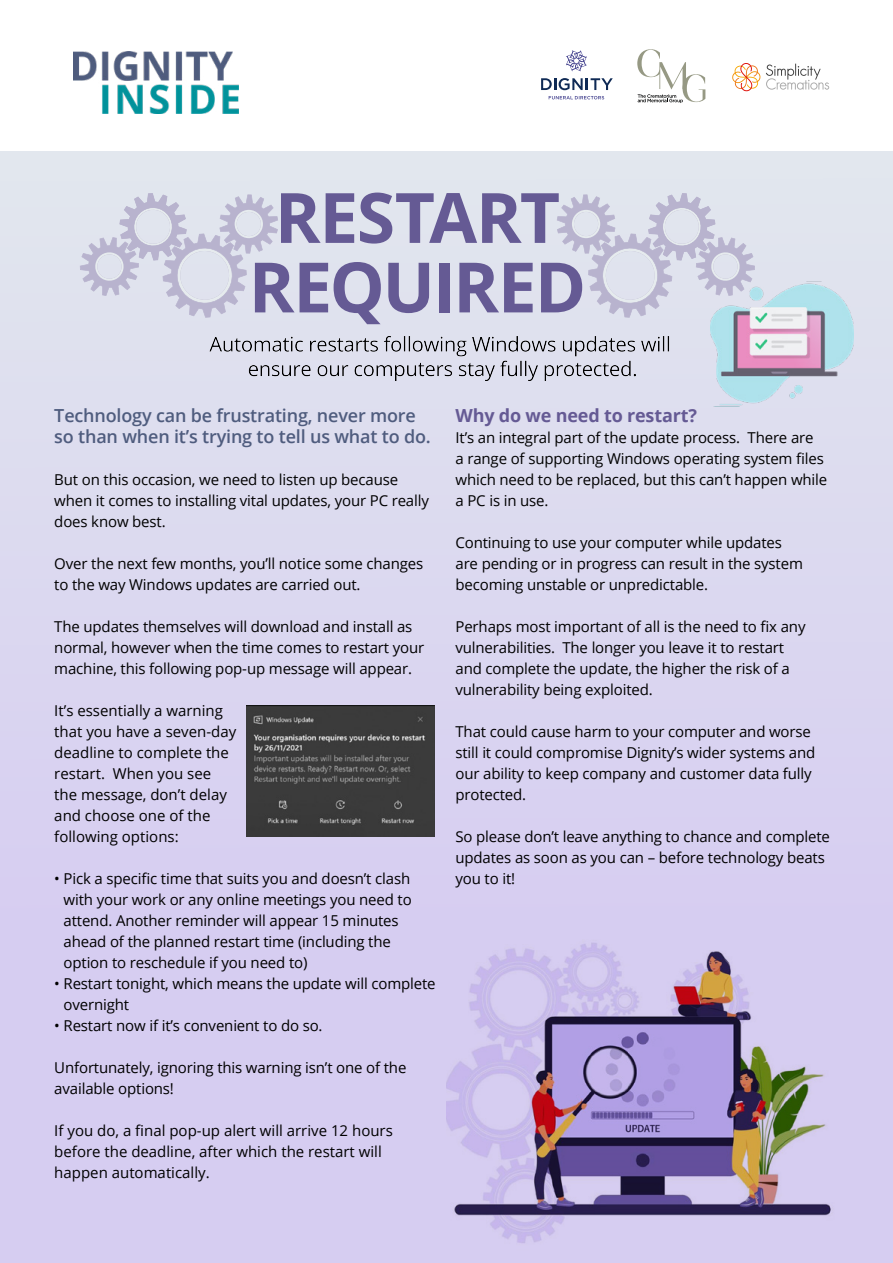
<style>
.page{position:relative;width:893px;height:1263px;background:#fff}
.page>*{position:absolute;margin:0;border:0;box-sizing:border-box;transform-origin:0 0}
.Dignity_Inside_Headl{font:700 69.45px/69.4px "Open Sans";letter-spacing:-.025em;color:#655a94;text-align:center}
.Dignity_Inside_Bold{font:600 18px/21px "Open Sans";letter-spacing:-.01em;color:#4f5c7e}
.Dignity_Inside_Body{font:700 18px "Open Sans";letter-spacing:-.01em;color:#655a94}
.Dignity_Inside_Body-2{font:15px/21px "Open Sans";letter-spacing:-.01em;color:#000}
</style>
<div class="page">
<svg style="left:566px;top:50px;width:21px;height:21px"></svg>
<svg style="left:541px;top:78px;width:72px;height:12px"></svg>
<svg style="left:549px;top:96px;width:55px;height:3px"></svg>
<svg style="left:637px;top:49px;width:68px;height:54px"></svg>
<svg style="left:766px;top:64px;width:63px;height:26px"></svg>
<svg style="left:732px;top:63px;width:28px;height:28px"></svg>
<img style="left:73px;top:52px;width:165px;height:61px">
<div style="left:0;top:151px;width:893px;height:1112px;background:linear-gradient(to bottom,#e1e5ee,#d3c7f2)"></div>
<div style="left:166px;top:327px;width:547px;height:60px;background:#fff;opacity:.75"></div>
<img style="left:446px;top:940px;width:393px;height:313px">
<svg style="left:80px;top:193px;width:198px;height:125px;background:#d5d6e5"></svg>
<svg style="left:557px;top:193px;width:198px;height:125px;background:#d4d6e4"></svg>
<img style="left:710px;top:281px;width:143px;height:125px">
<img style="left:247px;top:705px;width:187px;height:131px">
<p class="Dignity_Inside_Headl" style="left:249px;top:181px;width:339px">RESTART<br>REQUIRED</p>
<p class="Dignity_Inside_Bold" style="left:54px;top:404px;width:378px">Technology can be frustrating, never more so than when it’s trying to tell us what to do.</p>
<p class="Dignity_Inside_Body-2" style="left:54px;top:468px;width:376px">But on this occasion, we need to listen up because when it comes to installing vital updates, your PC really does know best.</p>
<p class="Dignity_Inside_Body-2" style="left:54px;top:552px;width:370px">Over the next few months, you’ll notice some changes to the way Windows updates are carried out.</p>
<p class="Dignity_Inside_Body-2" style="left:54px;top:615px;width:371px">The updates themselves will download and install as normal, however when the time comes to restart your machine, this following pop-up message will appear.</p>
<p class="Dignity_Inside_Body-2" style="left:54px;top:699px;width:184px">It’s essentially a warning that you have a seven-day deadline to complete the restart. When you see the message, don’t delay and choose one of the following options:</p>
<p class="Dignity_Inside_Body-2" style="left:64px;top:867px;width:350px;text-indent:-9px">• Pick a specific time that suits you and doesn’t clash with your work or any online meetings you need to attend. Another reminder will appear 15 minutes ahead of the planned restart time (including the option to reschedule if you need to)</p>
<p class="Dignity_Inside_Body-2" style="left:64px;top:972px;width:374px;text-indent:-9px">• Restart tonight, which means the update will complete overnight</p>
<p class="Dignity_Inside_Body-2" style="left:54px;top:1014px;width:270px">• Restart now if it’s convenient to do so.</p>
<p class="Dignity_Inside_Body-2" style="left:54px;top:1056px;width:354px">Unfortunately, ignoring this warning isn’t one of the available options!</p>
<p class="Dignity_Inside_Body-2" style="left:54px;top:1119px;width:340px">If you do, a final pop-up alert will arrive 12 hours before the deadline, after which the restart will happen automatically.</p>
<p class="Dignity_Inside_Body" style="left:455px;top:402px;width:243px">Why do we need to restart?</p>
<p class="Dignity_Inside_Body-2" style="left:455px;top:426px;width:373px">It’s an integral part of the update process. There are<br>a range of supporting Windows operating system files which need to be replaced, but this can’t happen while a PC is in use.</p>
<p class="Dignity_Inside_Body-2" style="left:455px;top:531px;width:349px">Continuing to use your computer while updates are pending or in progress can result in the system becoming unstable or unpredictable.</p>
<p class="Dignity_Inside_Body-2" style="left:455px;top:615px;width:352px">Perhaps most important of all is the need to fix any vulnerabilities. The longer you leave it to restart and complete the update, the higher the risk of a vulnerability being exploited.</p>
<p class="Dignity_Inside_Body-2" style="left:455px;top:720px;width:361px">That could cause harm to your computer and worse still it could compromise Dignity’s wider systems and our ability to keep company and customer data fully protected.</p>
<p class="Dignity_Inside_Body-2" style="left:455px;top:825px;width:376px">So please don’t leave anything to chance and complete updates as soon as you can – before technology beats you to it!</p>
</div>
